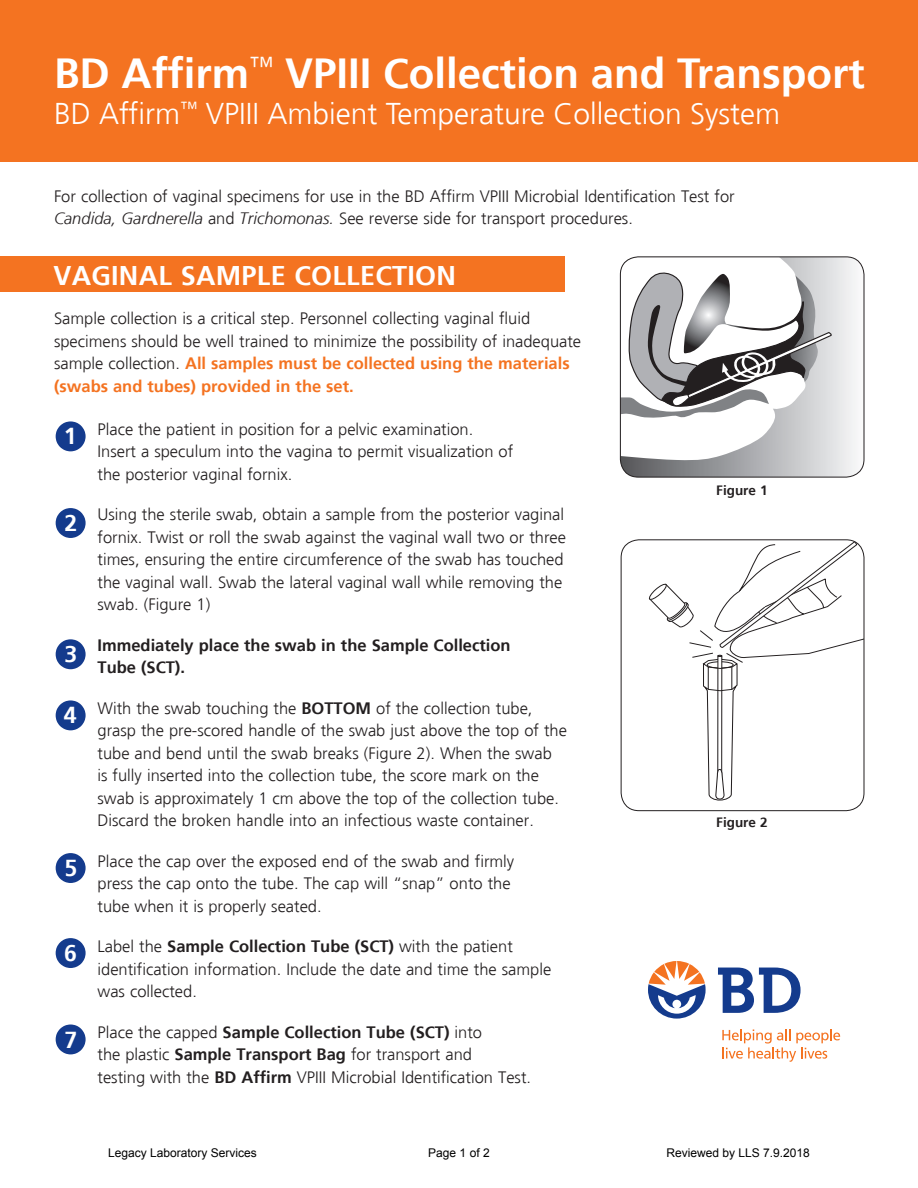
<style>
.page{position:relative;width:918px;height:1188px;background:#fff}
.page>*{position:absolute;margin:0;border:0;box-sizing:border-box;transform-origin:0 0}
.t1{font:700 85.8px "Frutiger";color:#143b8d}
.t2{font:700 42px "Frutiger";color:#fff}
.t3{font:300 30px "Frutiger";color:#fff}
.t4{font:700 27px "Frutiger";letter-spacing:.01em;color:#fff}
.t5{font:300 16.5px/22.5px "Frutiger";color:#231f20}
.t6{font:700 16.5px/22.5px "Frutiger";color:#231f20}
.t7{font:700 13.5px "Frutiger";color:#231f20}
.t8{font:12px "Arial";color:#000}
.s1{font-style:italic}
.s2{font-weight:700;color:#f47321}
.s3{font-weight:700}
</style>
<div class="page">
<div style="left:0;top:0;width:918px;height:162px;background:#f47321"></div>
<svg style="left:620px;top:257px;width:244px;height:220px"></svg>
<svg style="left:620px;top:257px;width:214px;height:204px"></svg>
<div style="left:620px;top:256px;width:244px;height:221px;border:1px solid #231f20;border-radius:18px"></div>
<svg style="left:648px;top:540px;width:216px;height:260px"></svg>
<div style="left:621px;top:539px;width:243px;height:272px;border:1px solid #231f20;border-radius:18px"></div>
<svg style="left:718px;top:968px;width:83px;height:45px"></svg>
<svg style="left:648px;top:961px;width:58px;height:58px"></svg>
<svg style="left:722px;top:1029px;width:118px;height:33px"></svg>
<div style="left:0;top:256px;width:565px;height:36px;background:#f47321"></div>
<p class="t2" style="left:54px;top:48px;width:812px">BD Affirm<sup>™</sup> VPIII Collection and Transport</p>
<p class="t3" style="left:54px;top:96px;width:728px">BD Affirm<sup>™</sup> VPIII Ambient Temperature Collection System</p>
<p class="t5" style="left:54px;top:185px;width:682px">For collection of vaginal specimens for use in the BD Affirm VPIII Microbial Identification Test for<br><span class="s1">Candida, Gardnerella</span> and <span class="s1">Trichomonas.</span> See reverse side for transport procedures.</p>
<p class="t4" style="left:53px;top:259px;width:404px">VAGINAL SAMPLE COLLECTION</p>
<p class="t5" style="left:54px;top:308px;width:529px">Sample collection is a critical step. Personnel collecting vaginal fluid specimens should be well trained to minimize the possibility of inadequate sample collection. <span class="s2">All samples must be collected using the materials (swabs and tubes) provided in the set.</span></p>
<p class="t5" style="left:98px;top:418px;width:417px">Place the patient in position for a pelvic examination.<br>Insert a speculum into the vagina to permit visualization of the posterior vaginal fornix.</p>
<p class="t5" style="left:98px;top:503px;width:470px">Using the sterile swab, obtain a sample from the posterior vaginal fornix. Twist or roll the swab against the vaginal wall two or three times, ensuring the entire circumference of the swab has touched the vaginal wall. Swab the lateral vaginal wall while removing the swab. (Figure 1)</p>
<p class="t6" style="left:98px;top:634px;width:415px">Immediately place the swab in the Sample Collection<br>Tube (SCT).</p>
<p class="t5" style="left:98px;top:697px;width:471px">With the swab touching the <span class="s3">BOTTOM</span> of the collection tube, grasp the pre-scored handle of the swab just above the top of the tube and bend until the swab breaks (Figure 2). When the swab<br>is fully inserted into the collection tube, the score mark on the swab is approximately 1 cm above the top of the collection tube.<br>Discard the broken handle into an infectious waste container.</p>
<p class="t5" style="left:98px;top:850px;width:418px">Place the cap over the exposed end of the swab and firmly press the cap onto the tube. The cap will “snap” onto the tube when it is properly seated.</p>
<p class="t5" style="left:98px;top:935px;width:455px">Label the <span class="s3">Sample Collection Tube (SCT)</span> with the patient identification information. Include the date and time the sample was collected.</p>
<p class="t5" style="left:98px;top:1021px;width:435px">Place the capped <span class="s3">Sample Collection Tube (SCT)</span> into<br>the plastic <span class="s3">Sample Transport Bag</span> for transport and<br>testing with the <span class="s3">BD Affirm</span> VPIII Microbial Identification Test.</p>
<p class="t1" style="left:49px;top:386px;width:44px">•<sup>1</sup></p>
<p class="t1" style="left:49px;top:473px;width:44px">•<sup>2</sup></p>
<p class="t1" style="left:49px;top:604px;width:44px">•<sup>3</sup></p>
<p class="t1" style="left:49px;top:665px;width:44px">•<sup>4</sup></p>
<p class="t1" style="left:49px;top:818px;width:44px">•<sup>5</sup></p>
<p class="t1" style="left:49px;top:903px;width:44px">•<sup>6</sup></p>
<p class="t1" style="left:49px;top:989px;width:44px">•<sup>7</sup></p>
<p class="t7" style="left:716px;top:483px;width:53px">Figure 1</p>
<p class="t7" style="left:716px;top:815px;width:53px">Figure 2</p>
<p class="t8" style="left:108px;top:1145px;width:150px">Legacy Laboratory Services</p>
<p class="t8" style="left:428px;top:1145px;width:63px">Page 1 of 2</p>
<p class="t8" style="left:667px;top:1145px;width:145px">Reviewed by LLS 7.9.2018</p>
</div>
